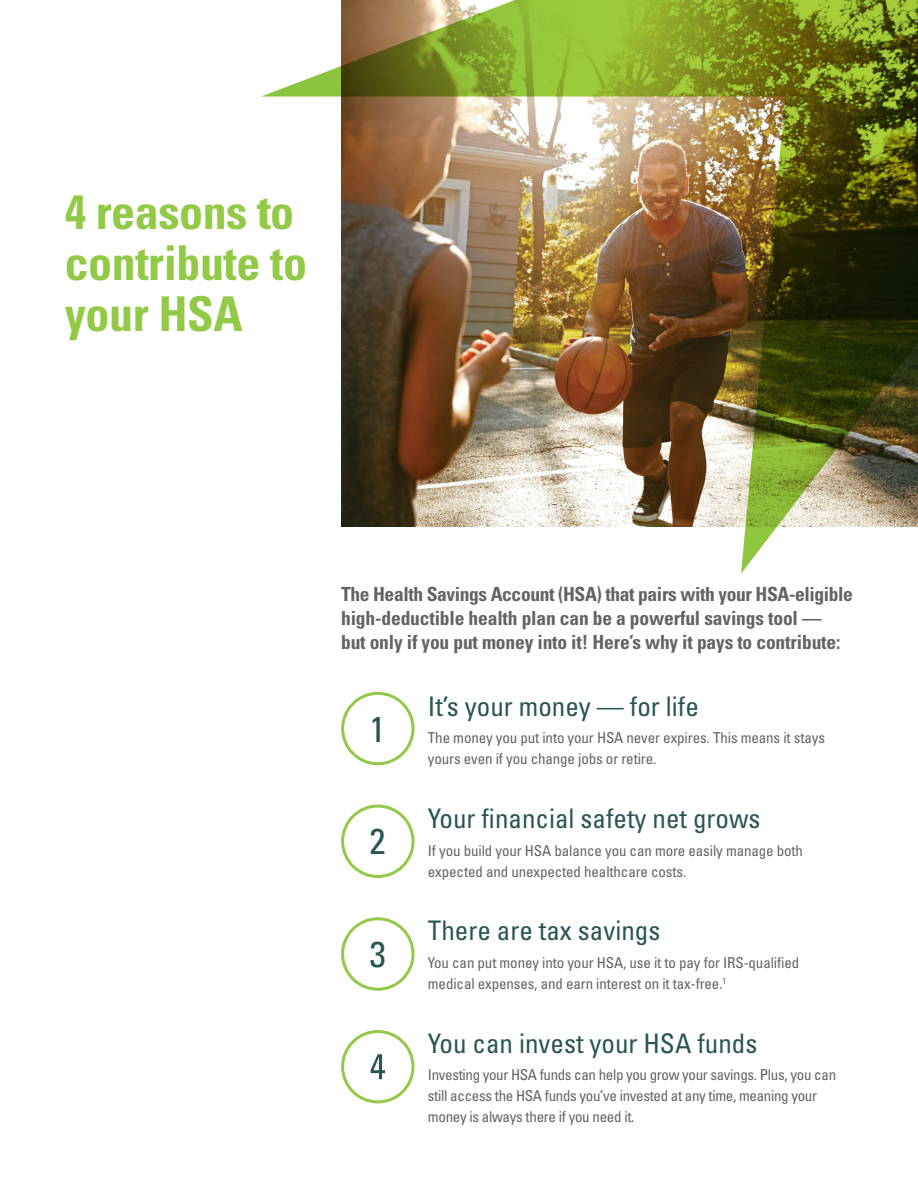
<style>
.page{position:relative;width:918px;height:1188px;background:#fff}
.page>*{position:absolute;margin:0;border:0;box-sizing:border-box;transform-origin:0 0}
.t1{font:700 condensed 48px/51px "Univers LT Std";letter-spacing:-.01em;color:#92c947}
.t2{font:condensed 36px "Univers LT Std";color:#295555}
.New_subhead{font:condensed 27px "Univers LT Std";color:#295555}
.body_copy{font:700 condensed 19.5px/24px "Univers LT Std";letter-spacing:-.01em;color:#636366}
.body_copy-2{font:condensed 15px/21px "Univers LT Std";letter-spacing:-.01em;color:#636366}
</style>
<div class="page">
<div style="left:341px;top:805px;width:74px;height:73px;border:3px solid #92c947;border-radius:50%"></div>
<div style="left:341px;top:917px;width:74px;height:74px;border:3px solid #92c947;border-radius:50%"></div>
<div style="left:341px;top:692px;width:74px;height:73px;border:3px solid #92c947;border-radius:50%"></div>
<div style="left:341px;top:1030px;width:74px;height:73px;border:3px solid #92c947;border-radius:50%"></div>
<svg style="left:371px;top:1054px;width:14px;height:25px"></svg>
<img style="left:261px;top:0;width:657px;height:574px">
<p class="t1" style="left:65px;top:187px;width:244px">4 reasons to contribute to your HSA</p>
<p class="body_copy" style="left:341px;top:582px;width:513px">The Health Savings Account (HSA) that pairs with your HSA-eligible high-deductible health plan can be a powerful savings tool —<br>but only if you put money into it! Here’s why it pays to contribute:</p>
<h2 class="t2" style="left:369px;top:706px;width:17px">1</h2>
<h2 class="t2" style="left:370px;top:819px;width:17px">2</h2>
<h2 class="t2" style="left:370px;top:931px;width:17px">3</h2>
<p class="New_subhead" style="left:428px;top:689px;width:272px">It’s your money — for life</p>
<p class="body_copy-2" style="left:428px;top:727px;width:399px">The money you put into your HSA never expires. This means it stays yours even if you change jobs or retire.</p>
<p class="New_subhead" style="left:428px;top:801px;width:334px">Your financial safety net grows</p>
<p class="body_copy-2" style="left:428px;top:840px;width:377px">If you build your HSA balance you can more easily manage both expected and unexpected healthcare costs.</p>
<p class="New_subhead" style="left:428px;top:914px;width:234px">There are tax savings</p>
<p class="body_copy-2" style="left:428px;top:952px;width:373px">You can put money into your HSA, use it to pay for IRS-qualified medical expenses, and earn interest on it tax-free.<sup>1</sup></p>
<p class="New_subhead" style="left:428px;top:1026px;width:331px">You can invest your HSA funds</p>
<p class="body_copy-2" style="left:428px;top:1064px;width:410px">Investing your HSA funds can help you grow your savings. Plus, you can still access the HSA funds you’ve invested at any time, meaning your money is always there if you need it.</p>
</div>
